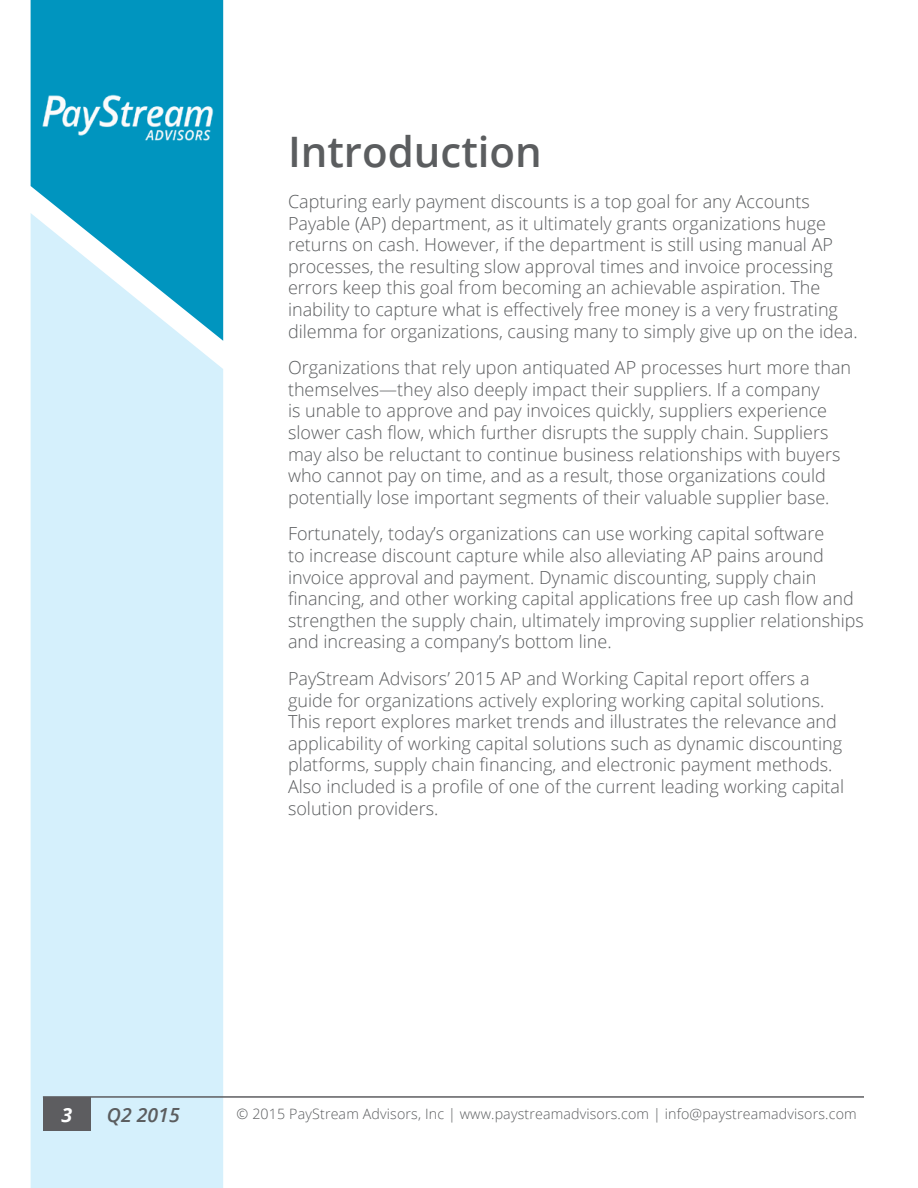
<style>
.page{position:relative;width:918px;height:1188px;background:#fff}
.page>*{position:absolute;margin:0;border:0;box-sizing:border-box;transform-origin:0 0}
.t1{font:600 42px "Open Sans";color:#5b5d5f}
.t2{font:italic 600 19.5px "Open Sans";color:#5b5d5f}
.t3{font:italic 700 19.5px "Open Sans";color:#fff}
.t4{font:300 18px/21.6px "Open Sans";color:#5b5d5f}
.t5{font:300 14.25px "Open Sans";letter-spacing:.01em;color:#5b5d5f}
</style>
<div class="page">
<div style="left:31px;top:341px;width:192px;height:847px;background:#d5f0fc"></div>
<svg style="left:31px;top:0;width:192px;height:341px;background:#3caecf"></svg>
<hr style="left:43px;top:1096px;width:821px;height:2px;background:#5d5d60">
<div style="left:43px;top:1098px;width:48px;height:33px;background:#5d5d60"></div>
<img style="left:38px;top:88px;width:179px;height:55px">
<h1 class="t1" style="left:288px;top:123px;width:255px">Introduction</h1>
<p class="t4" style="left:288px;top:190px;width:571px">Capturing early payment discounts is a top goal for any Accounts Payable (AP) department, as it ultimately grants organizations huge returns on cash. However, if the department is still using manual AP processes, the resulting slow approval times and invoice processing errors keep this goal from becoming an achievable aspiration. The inability to capture what is effectively free money is a very frustrating dilemma for organizations, causing many to simply give up on the idea.</p>
<p class="t4" style="left:288px;top:356px;width:565px">Organizations that rely upon antiquated AP processes hurt more than themselves—they also deeply impact their suppliers. If a company<br>is unable to approve and pay invoices quickly, suppliers experience slower cash flow, which further disrupts the supply chain. Suppliers may also be reluctant to continue business relationships with buyers who cannot pay on time, and as a result, those organizations could potentially lose important segments of their valuable supplier base.</p>
<p class="t4" style="left:288px;top:523px;width:578px">Fortunately, today’s organizations can use working capital software<br>to increase discount capture while also alleviating AP pains around invoice approval and payment. Dynamic discounting, supply chain financing, and other working capital applications free up cash flow and strengthen the supply chain, ultimately improving supplier relationships and increasing a company’s bottom line.</p>
<p class="t4" style="left:288px;top:667px;width:558px">PayStream Advisors’ 2015 AP and Working Capital report offers a guide for organizations actively exploring working capital solutions.<br>This report explores market trends and illustrates the relevance and applicability of working capital solutions such as dynamic discounting platforms, supply chain financing, and electronic payment methods.<br>Also included is a profile of one of the current leading working capital solution providers.</p>
<p class="t3" style="left:62px;top:1101px;width:12px">3</p>
<p class="t2" style="left:107px;top:1101px;width:74px">Q2 2015</p>
<p class="t5" style="left:237px;top:1104px;width:622px">© 2015 PayStream Advisors, Inc | www.paystreamadvisors.com | info@paystreamadvisors.com</p>
</div>
